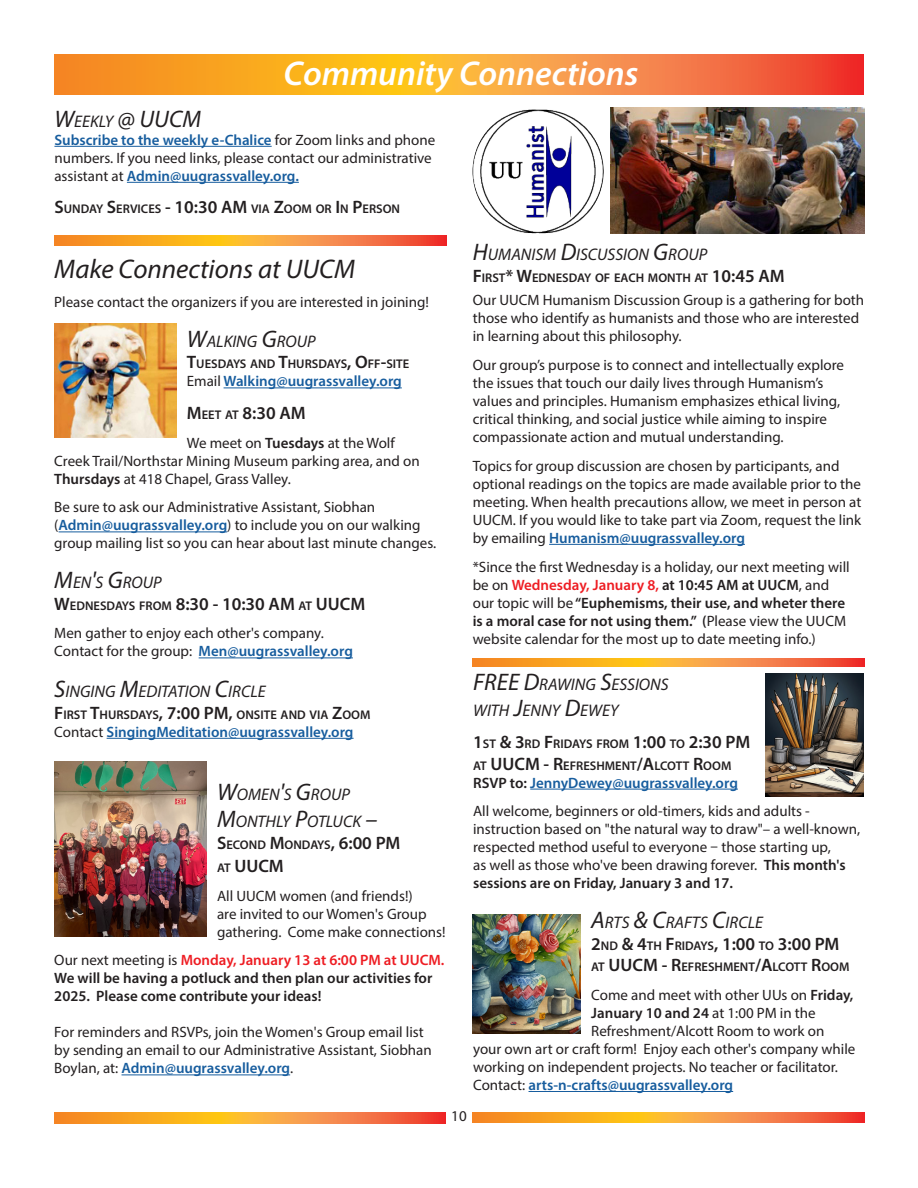
<style>
.page{position:relative;width:918px;height:1188px;background:#fff}
.page>*{position:absolute;margin:0;border:0;box-sizing:border-box;transform-origin:0 0}
.t1{font:italic 600 34.5px "Myriad Pro";color:#fff}
.headline{font:italic 27px "Myriad Pro";color:#231f20}
.Subhead_1{font:italic 24px "Myriad Pro";color:#231f20}
.subhead{font:600 18px "Myriad Pro";color:#231f20}
.Subhead_1-2{font:italic 16.8px "Myriad Pro";color:#231f20}
.Paragraph_Style_1{font:italic 16.8px "Myriad Pro";color:#231f20}
.Paragraph_Style_1-2{font:15px/18px "Myriad Pro";color:#231f20}
.Subhead_1-3{font:15px/18px "Myriad Pro";color:#231f20}
.Paragraph_Style_1-3{font:600 15px/18px "Myriad Pro";color:#231f20}
.Paragraph_Style_1-4{font:600 15px "Myriad Pro";color:#175d9e}
.headline-2{font:600 15px "Myriad Pro";color:#175d9e}
.headline-3{font:15px "Myriad Pro";color:#231f20}
.Subhead_1-4{font:600 15px "Myriad Pro";color:#175d9e}
.subhead-2{font:600 12.6px "Myriad Pro";color:#231f20}
.s1{font-size:16.8px}
.s2{font-weight:600;color:#175d9e}
.s3{font-size:18px}
.s4{font-size:24px}
.s5{font-weight:400;color:#231f20}
.s6{font-size:12.6px}
.s7{font-weight:600}
.s8{font-weight:400}
.s9{color:#ee1d23}
.s10{font-weight:600;color:#ee1d23}
.s11{color:#231f20}
</style>
<div class="page">
<svg style="left:54px;top:1112px;width:392px;height:11px;background:#f79230"></svg>
<svg style="left:473px;top:1112px;width:391px;height:11px;background:#f79230"></svg>
<svg style="left:473px;top:659px;width:391px;height:7px;background:#f79230"></svg>
<svg style="left:54px;top:54px;width:810px;height:40px;background:#f79230"></svg>
<hr style="left:224px;top:388px;width:178px;height:1px;background:#175d9e">
<hr style="left:59px;top:532px;width:168px;height:1px;background:#175d9e">
<hr style="left:199px;top:658px;width:154px;height:1px;background:#175d9e">
<hr style="left:107px;top:738px;width:247px;height:1px;background:#175d9e">
<hr style="left:122px;top:1075px;width:168px;height:1px;background:#175d9e">
<hr style="left:54px;top:146px;width:218px;height:1px;background:#175d9e">
<hr style="left:127px;top:182px;width:172px;height:1px;background:#175d9e">
<svg style="left:55px;top:235px;width:391px;height:11px;background:#f79230"></svg>
<img style="left:54px;top:323px;width:122px;height:114px">
<img style="left:54px;top:762px;width:152px;height:174px">
<hr style="left:549px;top:544px;width:196px;height:1px;background:#175d9e">
<img style="left:473px;top:109px;width:131px;height:124px">
<img style="left:611px;top:108px;width:254px;height:125px">
<hr style="left:530px;top:789px;width:208px;height:1px;background:#175d9e">
<hr style="left:529px;top:1091px;width:204px;height:1px;background:#175d9e">
<img style="left:472px;top:914px;width:108px;height:120px">
<img style="left:765px;top:673px;width:99px;height:123px">
<p class="t1" style="left:284px;top:51px;width:356px">Community Connections</p>
<p class="Subhead_1" style="left:54px;top:104px;width:148px">W<span class="s1">EEKLY</span> @ UUCM</p>
<p class="Paragraph_Style_1-2" style="left:54px;top:131px;width:382px"><span class="s2">Subscribe to the weekly e-Chalice</span> for Zoom links and phone numbers. If you need links, please contact our administrative assistant at <span class="s2">Admin@uugrassvalley.org.</span></p>
<p class="subhead-2" style="left:54px;top:201px;width:347px"><span class="s3">S</span>UNDAY <span class="s3">S</span>ERVICES <span class="s3">- 10:30 AM</span> VIA <span class="s3">Z</span>OOM OR <span class="s3">I</span> N <span class="s3">P</span>ERSON</p>
<p class="headline" style="left:54px;top:253px;width:303px">Make Connections at UUCM</p>
<p class="Paragraph_Style_1-2" style="left:54px;top:293px;width:376px">Please contact the organizers if you are interested in joining!</p>
<p class="Subhead_1-2" style="left:187px;top:331px;width:130px"><span class="s4">W</span>ALKING <span class="s4">G</span>ROUP</p>
<p class="subhead-2" style="left:187px;top:356px;width:224px"><span class="s3">T</span>UESDAYS AND <span class="s3">T</span>HURSDAYS<span class="s3">, O</span>FF<span class="s3">-</span>SITE</p>
<p class="Paragraph_Style_1-4" style="left:187px;top:372px;width:216px"><span class="s5">Email</span> Walking@uugrassvalley.org</p>
<p class="subhead" style="left:187px;top:401px;width:107px">M<span class="s6">EET AT</span> 8:30 AM</p>
<p class="Paragraph_Style_1-2" style="left:54px;top:433px;width:367px;text-indent:133px">We meet on <span class="s7">Tuesdays</span> at the Wolf<br>Creek Trail/Northstar Mining Museum parking area, and on<br><span class="s7">Thursdays</span> at 418 Chapel, Grass Valley.</p>
<p class="Paragraph_Style_1-2" style="left:54px;top:498px;width:322px">Be sure to ask our Administrative Assistant, Siobhan</p>
<p class="Paragraph_Style_1-2" style="left:54px;top:516px;width:383px">(<span class="s2">Admin@uugrassvalley.org</span>) to include you on our walking group mailing list so you can hear about last minute changes.</p>
<p class="Paragraph_Style_1" style="left:54px;top:572px;width:109px"><span class="s4">M</span>EN<span class="s4">'</span>S <span class="s4">G</span>ROUP</p>
<p class="subhead" style="left:54px;top:592px;width:275px">W<span class="s6">EDNESDAYS FROM</span> 8:30 - 10:30 AM <span class="s6">AT</span> UUCM</p>
<p class="headline-3" style="left:54px;top:624px;width:271px">Men gather to enjoy each other's company.</p>
<p class="headline-2" style="left:54px;top:642px;width:300px"><span class="s5">Contact for the group:</span> Men@uugrassvalley.org</p>
<p class="Subhead_1-2" style="left:54px;top:681px;width:213px"><span class="s4">S</span>INGING <span class="s4">M</span>EDITATION <span class="s4">C</span>IRCLE</p>
<p class="subhead-2" style="left:54px;top:707px;width:318px"><span class="s3">F</span> IRST <span class="s3">T</span>HURSDAYS<span class="s3">, 7:00 PM,</span> ONSITE AND VIA <span class="s3">Z</span>OOM</p>
<p class="Paragraph_Style_1-4" style="left:54px;top:722px;width:301px"><span class="s5">Contact</span> SingingMeditation@uugrassvalley.org</p>
<p class="Subhead_1-2" style="left:217px;top:784px;width:134px"><span class="s4">W</span>OMEN<span class="s4">'</span>S <span class="s4">G</span>ROUP</p>
<p class="Subhead_1-2" style="left:217px;top:811px;width:162px"><span class="s4">M</span>ONTHLY <span class="s4">P</span>OTLUCK <span class="s4">–</span></p>
<p class="subhead-2" style="left:217px;top:837px;width:183px"><span class="s3">S</span>ECOND <span class="s3">M</span>ONDAYS<span class="s3">, 6:00 PM</span></p>
<p class="subhead" style="left:217px;top:854px;width:31px"><span class="s6">AT</span> UUCM</p>
<p class="Paragraph_Style_1-2" style="left:217px;top:886px;width:230px">All UUCM women (and friends!)<br>are invited to our Women's Group gathering. Come make connections!</p>
<p class="Paragraph_Style_1-3" style="left:54px;top:951px;width:392px"><span class="s8">Our next meeting is</span> <span class="s9">Monday, January 13 at 6:00 PM at UUCM.<br></span>We will be having a potluck and then plan our activities for<br>2025. Please come contribute your ideas!</p>
<p class="Paragraph_Style_1-2" style="left:54px;top:1023px;width:379px">For reminders and RSVPs, join the Women's Group email list by sending an email to our Administrative Assistant, Siobhan<br>Boylan, at: <span class="s2">Admin@uugrassvalley.org</span>.</p>
<p class="Paragraph_Style_1" style="left:473px;top:244px;width:236px"><span class="s4">H</span>UMANISM <span class="s4">D</span>ISCUSSION <span class="s4">G</span>ROUP</p>
<p class="subhead-2" style="left:473px;top:270px;width:300px"><span class="s3">F</span> IRST<span class="s3">* W</span>EDNESDAY OF EACH MONTH AT <span class="s3">10:45 AM</span></p>
<p class="Paragraph_Style_1-2" style="left:473px;top:291px;width:393px">Our UUCM Humanism Discussion Group is a gathering for both those who identify as humanists and those who are interested in learning about this philosophy.</p>
<p class="Paragraph_Style_1-2" style="left:473px;top:356px;width:373px">Our group’s purpose is to connect and intellectually explore the issues that touch our daily lives through Humanism’s values and principles. Humanism emphasizes ethical living, critical thinking, and social justice while aiming to inspire compassionate action and mutual understanding.</p>
<p class="Paragraph_Style_1-2" style="left:473px;top:457px;width:390px">Topics for group discussion are chosen by participants, and optional readings on the topics are made available prior to the meeting. When health precautions allow, we meet in person at UUCM. If you would like to take part via Zoom, request the link by emailing <span class="s2">Humanism@uugrassvalley.org</span></p>
<p class="Paragraph_Style_1-2" style="left:473px;top:557px;width:379px">*Since the first Wednesday is a holiday, our next meeting will be on <span class="s10">Wednesday, January 8,</span> <span class="s7">at 10:45 AM at UUCM</span>, and our topic will be <span class="s7">“Euphemisms, their use, and wheter there is a moral case for not using them.” (</span>Please view the UUCM website calendar for the most up to date meeting info.)</p>
<p class="Subhead_1-2" style="left:473px;top:674px;width:197px"><span class="s4">FREE D</span>RAWING <span class="s4">S</span>ESSIONS</p>
<p class="Subhead_1-2" style="left:473px;top:700px;width:147px">WITH <span class="s4">J</span>ENNY <span class="s4">D</span>EWEY</p>
<p class="subhead-2" style="left:473px;top:736px;width:277px"><span class="s3">1</span>ST <span class="s3">&amp; 3</span>RD <span class="s3">F</span> RIDAYS FROM <span class="s3">1:00</span> TO <span class="s3">2:30 PM</span></p>
<p class="subhead" style="left:473px;top:752px;width:31px"><span class="s6">AT</span> UUCM</p>
<p class="subhead-2" style="left:544px;top:757px;width:189px"><span class="s3">- R</span>EFRESHMENT<span class="s3">/A</span>LCOTT <span class="s3">R</span>OOM</p>
<p class="Subhead_1-4" style="left:473px;top:773px;width:266px"><span class="s11">RSVP to:</span> JennyDewey@uugrassvalley.org</p>
<p class="Subhead_1-3" style="left:473px;top:802px;width:389px">All welcome, beginners or old-timers, kids and adults - instruction based on "the natural way to draw"– a well-known, respected method useful to everyone – those starting up,<br>as well as those who've been drawing forever. <span class="s7">This month's sessions are on Friday, January 3 and 17.</span></p>
<p class="Paragraph_Style_1" style="left:591px;top:912px;width:173px"><span class="s4">A</span>RTS <span class="s4">&amp; C</span>RAFTS <span class="s4">C</span>IRCLE</p>
<p class="subhead" style="left:591px;top:932px;width:248px">2<span class="s6">ND</span> &amp; 4<span class="s6">TH</span> F <span class="s6">RIDAYS</span>, 1:00 <span class="s6">TO</span> 3:00 PM</p>
<p class="subhead" style="left:591px;top:954px;width:31px"><span class="s6">AT</span> UUCM</p>
<p class="subhead-2" style="left:662px;top:959px;width:189px"><span class="s3">- R</span>EFRESHMENT<span class="s3">/A</span>LCOTT <span class="s3">R</span>OOM</p>
<p class="Paragraph_Style_1-2" style="left:591px;top:986px;width:264px">Come and meet with other UUs on <span class="s7">Friday,</span></p>
<p class="Paragraph_Style_1-3" style="left:591px;top:1004px;width:226px">January 10 and 24 <span class="s8">at 1:00 PM in the</span></p>
<p class="Paragraph_Style_1-2" style="left:591px;top:1022px;width:235px">Refreshment/Alcott Room to work on</p>
<p class="Paragraph_Style_1-2" style="left:473px;top:1040px;width:384px">your own art or craft form! Enjoy each other's company while</p>
<p class="Paragraph_Style_1-2" style="left:473px;top:1058px;width:366px">working on independent projects. No teacher or facilitator.</p>
<p class="Paragraph_Style_1-4" style="left:473px;top:1075px;width:262px"><span class="s5">Contact:</span> arts-n-crafts@uugrassvalley.org</p>
<p class="Paragraph_Style_1-2" style="left:451px;top:1107px;width:17px">10</p>
</div>
